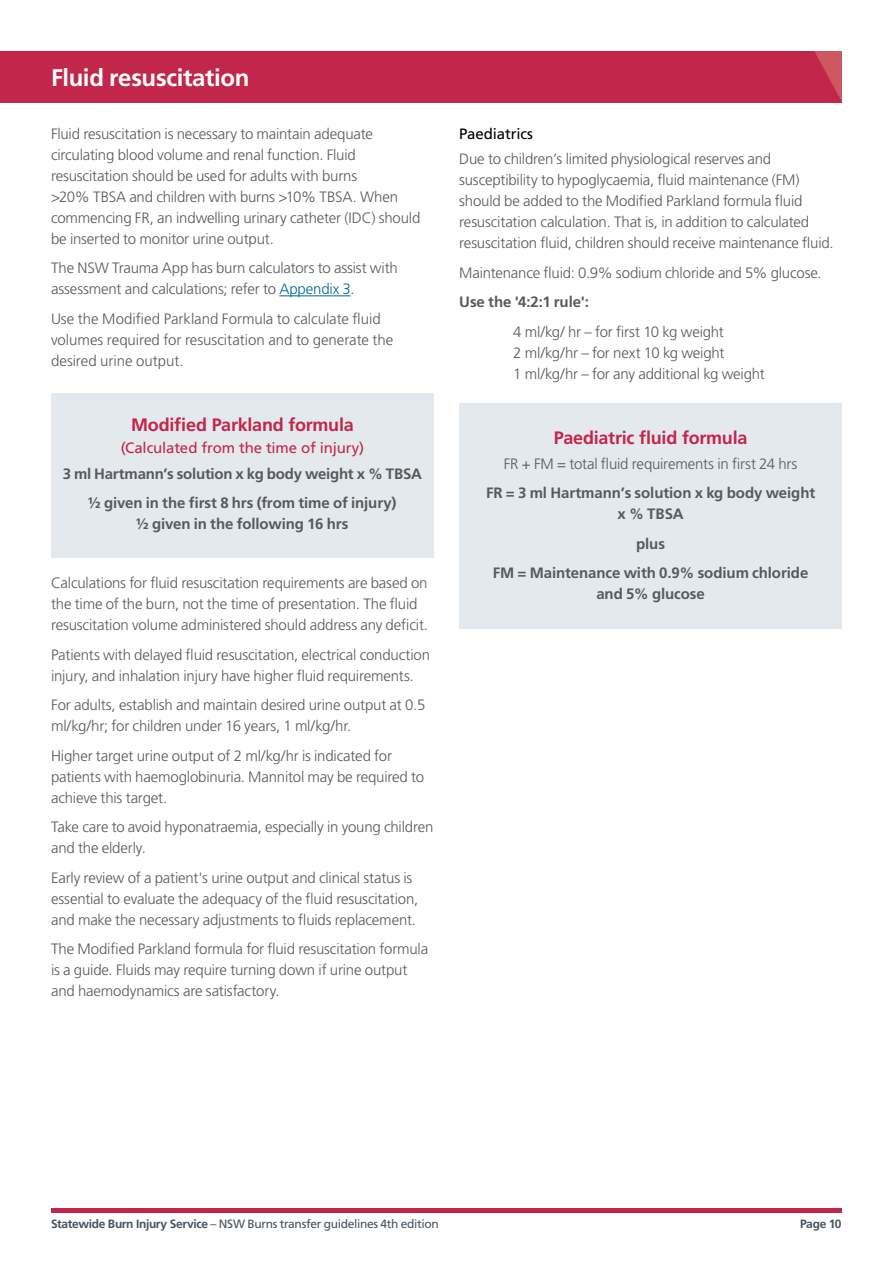
<style>
.page{position:relative;width:893px;height:1263px;background:#fff}
.page>*{position:absolute;margin:0;border:0;box-sizing:border-box;transform-origin:0 0}
.t1{font:700 24px "Frutiger LT Std";letter-spacing:-.015em;color:#fff}
.t2{font:700 18px "Frutiger LT Std";letter-spacing:-.015em;color:#c3264b}
.t3{font:300 15px/21px "Frutiger LT Std";letter-spacing:-.01em;color:#58595b}
.t4{font:700 15px/29.5px "Frutiger LT Std";letter-spacing:-.005em;color:#58595b;text-align:center}
.t5{font:15px "Frutiger LT Std";letter-spacing:-.01em;color:#c3264b}
.t6{font:15px "Frutiger LT Std";letter-spacing:-.01em;color:#000101}
.t7{font:12px "Frutiger LT Std";letter-spacing:-.03em;color:#48535b}
.t8{font:700 12px "Frutiger LT Std";letter-spacing:-.03em;color:#48535b}
.s1{color:#006892}
.s2{font-weight:700}
</style>
<div class="page">
<hr style="left:51px;top:1209px;width:791px;height:4px;background:#c3264b">
<div style="left:459px;top:404px;width:383px;height:225px;background:#e3e9ed"></div>
<div style="left:51px;top:393px;width:383px;height:165px;background:#e3e9ed"></div>
<hr style="left:279px;top:295px;width:72px;height:1px;background:#006892">
<div style="left:0;top:51px;width:842px;height:51px;background:#c3264b"></div>
<svg style="left:814px;top:51px;width:28px;height:51px"></svg>
<h1 class="t1" style="left:51px;top:63px;width:200px">Fluid resuscitation</h1>
<p class="t3" style="left:51px;top:123px;width:371px">Fluid resuscitation is necessary to maintain adequate circulating blood volume and renal function. Fluid resuscitation should be used for adults with burns<br>&gt;20% TBSA and children with burns &gt;10% TBSA. When commencing FR, an indwelling urinary catheter (IDC) should be inserted to monitor urine output.</p>
<p class="t3" style="left:51px;top:258px;width:348px">The NSW Trauma App has burn calculators to assist with assessment and calculations; refer to <span class="s1">Appendix 3</span>.</p>
<p class="t3" style="left:51px;top:308px;width:344px">Use the Modified Parkland Formula to calculate fluid volumes required for resuscitation and to generate the desired urine output.</p>
<p class="t2" style="left:131px;top:414px;width:224px">Modified Parkland formula</p>
<p class="t5" style="left:121px;top:439px;width:245px">(Calculated from the time of injury)</p>
<p class="t4" style="left:63px;top:459px;width:361px">3 ml Hartmann’s solution x kg body weight x % TBSA ½ given in the first 8 hrs (from time of injury)</p>
<p class="t4" style="left:136px;top:509px;width:214px">½ given in the following 16 hrs</p>
<p class="t3" style="left:51px;top:573px;width:378px">Calculations for fluid resuscitation requirements are based on the time of the burn, not the time of presentation. The fluid resuscitation volume administered should address any deficit.</p>
<p class="t3" style="left:51px;top:644px;width:381px">Patients with delayed fluid resuscitation, electrical conduction injury, and inhalation injury have higher fluid requirements.</p>
<p class="t3" style="left:51px;top:695px;width:376px">For adults, establish and maintain desired urine output at 0.5 ml/kg/hr; for children under 16 years, 1 ml/kg/hr.</p>
<p class="t3" style="left:51px;top:745px;width:375px">Higher target urine output of 2 ml/kg/hr is indicated for patients with haemoglobinuria. Mannitol may be required to achieve this target.</p>
<p class="t3" style="left:51px;top:817px;width:384px">Take care to avoid hyponatraemia, especially in young children and the elderly.</p>
<p class="t3" style="left:51px;top:867px;width:369px">Early review of a patient's urine output and clinical status is essential to evaluate the adequacy of the fluid resuscitation, and make the necessary adjustments to fluids replacement.</p>
<p class="t3" style="left:51px;top:939px;width:379px">The Modified Parkland formula for fluid resuscitation formula is a guide. Fluids may require turning down if urine output and haemodynamics are satisfactory.</p>
<p class="t6" style="left:459px;top:125px;width:75px">Paediatrics</p>
<p class="t3" style="left:459px;top:149px;width:376px">Due to children’s limited physiological reserves and susceptibility to hypoglycaemia, fluid maintenance (FM) should be added to the Modified Parkland formula fluid resuscitation calculation. That is, in addition to calculated resuscitation fluid, children should receive maintenance fluid.</p>
<p class="t3" style="left:459px;top:262px;width:364px">Maintenance fluid: 0.9% sodium chloride and 5% glucose.</p>
<p class="t4" style="left:459px;top:287px;width:131px">Use the '4:2:1 rule':</p>
<p class="t3" style="left:513px;top:321px;width:253px">4 ml/kg/ hr – for first 10 kg weight<br>2 ml/kg/hr – for next 10 kg weight<br>1 ml/kg/hr – for any additional kg weight</p>
<p class="t2" style="left:554px;top:427px;width:195px">Paediatric fluid formula</p>
<p class="t3" style="left:504px;top:453px;width:295px">FR + FM = total fluid requirements in first 24 hrs</p>
<p class="t4" style="left:486px;top:483px;width:331px;line-height:21px">FR = 3 ml Hartmann’s solution x kg body weight x % TBSA</p>
<p class="t4" style="left:493px;top:529px;width:317px">plus<br>FM = Maintenance with 0.9% sodium chloride</p>
<p class="t4" style="left:596px;top:579px;width:110px">and 5% glucose</p>
<p class="t7" style="left:51px;top:1217px;width:389px"><span class="s2">Statewide Burn Injury Service</span> – NSW Burns transfer guidelines 4th edition</p>
<p class="t8" style="left:800px;top:1217px;width:43px">Page 10</p>
</div>
